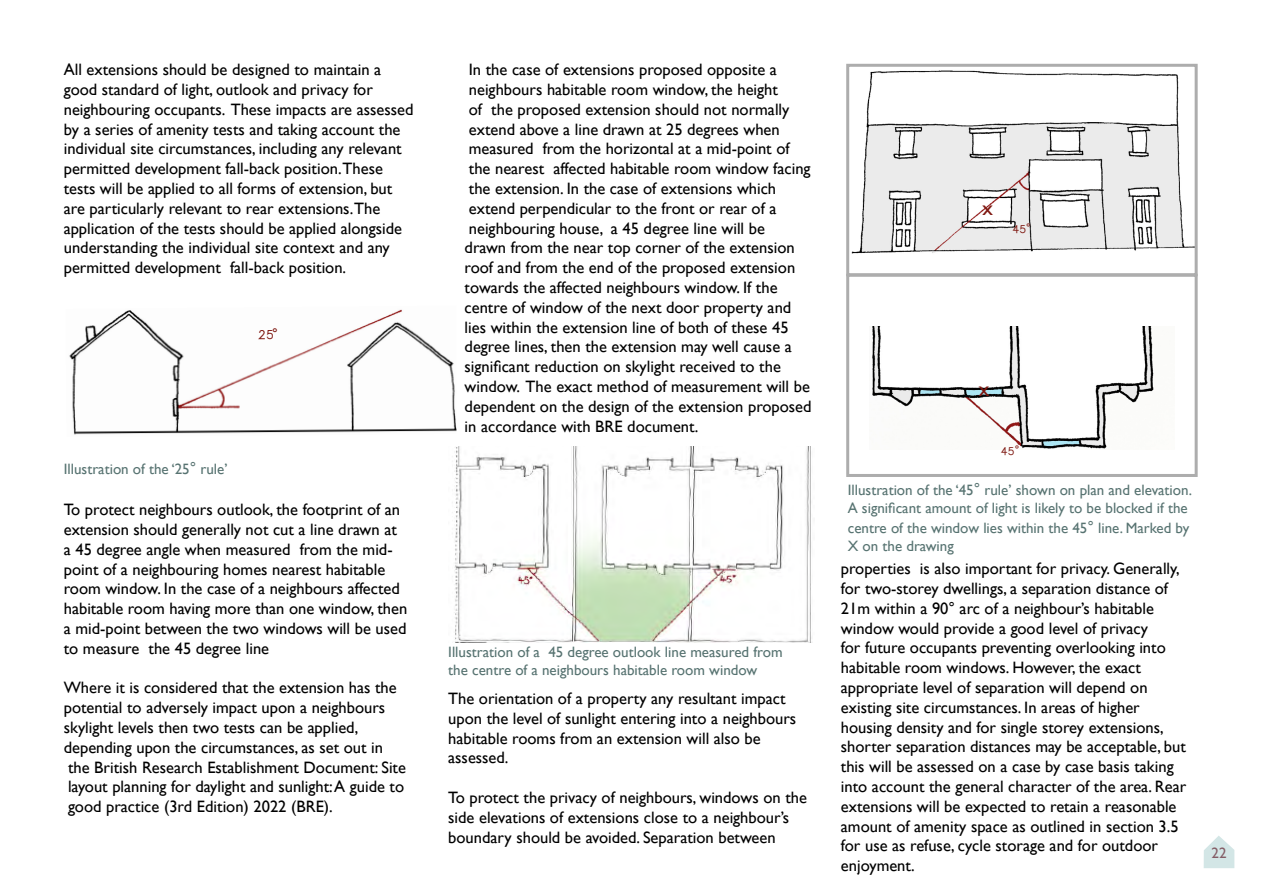
<style>
.page{position:relative;width:1263px;height:893px;background:#fff}
.page>*{position:absolute;margin:0;border:0;box-sizing:border-box;transform-origin:0 0}
.t1{font:21px "Gill Sans";color:#7e1710}
.t2{font:16.5px/19.8px "Gill Sans";color:#000}
.t3{font:15px/18px "Gill Sans";color:#577371}
.t4{font:15px "Gill Sans";color:#845d66}
.t5{font:12px "AIGDT";color:#7e1710}
.t6{font:10.5px "AIGDT";color:#7e1710}
.s1{font-size:16.5px}
</style>
<div class="page">
<svg style="left:1204px;top:836px;width:30px;height:32px"></svg>
<img style="left:69px;top:309px;width:387px;height:126px">
<img style="left:851px;top:70px;width:343px;height:184px">
<div style="left:846px;top:64px;width:352px;height:212px;border:3px solid #adadad"></div>
<img style="left:872px;top:326px;width:282px;height:123px">
<div style="left:846px;top:274px;width:352px;height:203px;border:3px solid #adadad"></div>
<img style="left:452px;top:446px;width:359px;height:196px">
<svg style="left:273px;top:329px;width:4px;height:4px"></svg>
<p class="t2" style="left:64px;top:60px;width:351px">All extensions should be designed to maintain a good standard of light, outlook and privacy for neighbouring occupants. These impacts are assessed by a series of amenity tests and taking account the individual site circumstances, including any relevant permitted development fall-back position.These tests will be applied to all forms of extension, but are particularly relevant to rear extensions.The application of the tests should be applied alongside understanding the individual site context and any permitted development fall-back position.</p>
<p class="t5" style="left:258px;top:325px;width:18px">25</p>
<p class="t3" style="left:64px;top:460px;width:165px">Illustration of the ‘25<span class="s1">°</span> rule’</p>
<p class="t2" style="left:64px;top:500px;width:345px">To protect neighbours outlook, the footprint of an extension should generally not cut a line drawn at a 45 degree angle when measured from the mid&shy;point of a neighbouring homes nearest habitable room window. In the case of a neighbours affected habitable room having more than one window, then a mid-point between the two windows will be used to measure the 45 degree line</p>
<p class="t2" style="left:64px;top:678px;width:344px">Where it is considered that the extension has the potential to adversely impact upon a neighbours skylight levels then two tests can be applied, depending upon the circumstances, as set out in the British Research Establishment Document: Site layout planning for daylight and sunlight: A guide to good practice (3rd Edition) 2022 (BRE).</p>
<p class="t2" style="left:465px;top:60px;width:348px">In the case of extensions proposed opposite a neighbours habitable room window, the height<br>of the proposed extension should not normally extend above a line drawn at 25 degrees when measured from the horizontal at a mid-point of<br>the nearest affected habitable room window facing the extension. In the case of extensions which extend perpendicular to the front or rear of a neighbouring house, a 45 degree line will be<br>drawn from the near top corner of the extension roof and from the end of the proposed extension towards the affected neighbours window. If the centre of window of the next door property and lies within the extension line of both of these 45 degree lines, then the extension may well cause a significant reduction on skylight received to the window. The exact method of measurement will be dependent on the design of the extension proposed in accordance with BRE document.</p>
<p class="t3" style="left:448px;top:643px;width:336px">Illustration of a 45 degree outlook line measured from the centre of a neighbours habitable room window</p>
<p class="t2" style="left:448px;top:689px;width:350px">The orientation of a property any resultant impact upon the level of sunlight entering into a neighbours habitable rooms from an extension will also be assessed.</p>
<p class="t2" style="left:448px;top:788px;width:360px">To protect the privacy of neighbours, windows on the side elevations of extensions close to a neighbour’s boundary should be avoided. Separation between</p>
<p class="t1" style="left:982px;top:196px;width:12px">x</p>
<p class="t6" style="left:1012px;top:221px;width:16px">45</p>
<p class="t1" style="left:979px;top:377px;width:12px">x</p>
<p class="t6" style="left:1000px;top:442px;width:16px">45</p>
<p class="t3" style="left:848px;top:482px;width:346px">Illustration of the ‘45<span class="s1">°</span> rule’ shown on plan and elevation.<br>A significant amount of light is likely to be blocked if the</p>
<p class="t3" style="left:848px;top:519px;width:343px">centre of the window lies within the 45<span class="s1">°</span> line. Marked by<br>X on the drawing</p>
<p class="t2" style="left:841px;top:559px;width:347px">properties is also important for privacy. Generally, for two-storey dwellings, a separation distance of 21m within a 90° arc of a neighbour’s habitable window would provide a good level of privacy<br>for future occupants preventing overlooking into habitable room windows. However, the exact appropriate level of separation will depend on existing site circumstances. In areas of higher housing density and for single storey extensions, shorter separation distances may be acceptable, but this will be assessed on a case by case basis taking into account the general character of the area. Rear extensions will be expected to retain a reasonable amount of amenity space as outlined in section 3.5 for use as refuse, cycle storage and for outdoor enjoyment.</p>
<p class="t4" style="left:1211px;top:844px;width:16px">22</p>
</div>
